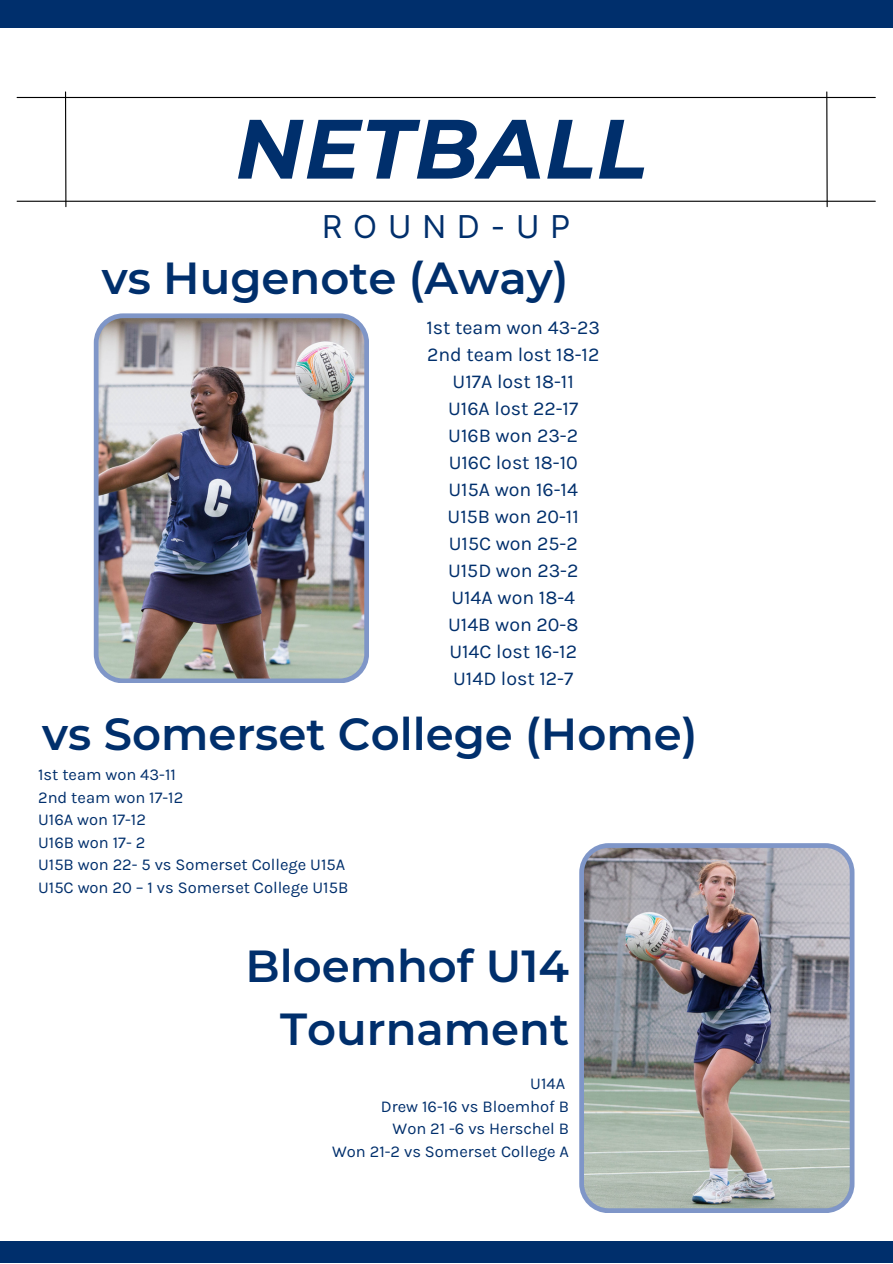
<style>
.page{position:relative;width:893px;height:1264px;background:#fff}
.page>*{position:absolute;margin:0;border:0;box-sizing:border-box;transform-origin:0 0}
.t1{font:italic 700 83.85px "Montserrat";letter-spacing:.01em;color:#002f6c}
.t2{font:600 45px/63px "Montserrat";color:#002f6c;text-align:right}
.t3{font:31.5px "Inter";letter-spacing:.35em;color:#002f6c}
.t4{font:19.65px "Karla";color:#002f6c}
.t5{font:16.5px "Karla";color:#002f6c}
</style>
<div class="page">
<hr style="left:17px;top:97px;width:858px;height:1px;background:#000">
<hr style="left:17px;top:201px;width:858px;height:1px;background:#000">
<div style="left:0;top:0;width:892px;height:28px;background:#002f6c"></div>
<div style="left:0;top:1241px;width:892px;height:21px;background:#002f6c"></div>
<hr style="left:65px;top:92px;width:1px;height:115px;background:#000">
<hr style="left:826px;top:92px;width:1px;height:115px;background:#000">
<img style="left:94px;top:313px;width:275px;height:370px">
<img style="left:579px;top:843px;width:275px;height:370px">
<p class="t1" style="left:235px;top:97px;width:413px">NETBALL</p>
<p class="t3" style="left:322px;top:207px;width:250px">ROUND-UP</p>
<p class="t2" style="left:102px;top:247px;width:468px">vs Hugenote (Away)</p>
<p class="t4" style="left:426px;top:315px;width:175px">1st team won 43-23</p>
<p class="t4" style="left:427px;top:342px;width:174px">2nd team lost 18-12</p>
<p class="t4" style="left:452px;top:369px;width:123px">U17A lost 18-11</p>
<p class="t4" style="left:448px;top:396px;width:132px">U16A lost 22-17</p>
<p class="t4" style="left:448px;top:423px;width:131px">U16B won 23-2</p>
<p class="t4" style="left:448px;top:450px;width:131px">U16C lost 18-10</p>
<p class="t4" style="left:448px;top:477px;width:131px">U15A won 16-14</p>
<p class="t4" style="left:447px;top:504px;width:133px">U15B won 20-11</p>
<p class="t4" style="left:448px;top:531px;width:130px">U15C won 25-2</p>
<p class="t4" style="left:448px;top:558px;width:132px">U15D won 23-2</p>
<p class="t4" style="left:451px;top:585px;width:125px">U14A won 18-4</p>
<p class="t4" style="left:448px;top:612px;width:132px">U14B won 20-8</p>
<p class="t4" style="left:449px;top:639px;width:129px">U14C lost 16-12</p>
<p class="t4" style="left:453px;top:666px;width:122px">U14D lost 12-7</p>
<p class="t2" style="left:42px;top:702px;width:656px">vs Somerset College (Home)</p>
<p class="t5" style="left:38px;top:765px;width:139px">1st team won 43-11</p>
<p class="t5" style="left:38px;top:787px;width:147px">2nd team won 17-12</p>
<p class="t5" style="left:38px;top:810px;width:109px">U16A won 17-12</p>
<p class="t5" style="left:38px;top:832px;width:109px">U16B won 17- 2</p>
<p class="t5" style="left:38px;top:855px;width:309px">U15B won 22- 5 vs Somerset College U15A</p>
<p class="t5" style="left:38px;top:877px;width:311px">U15C won 20 – 1 vs Somerset College U15B</p>
<p class="t2" style="left:245px;top:934px;width:325px">Bloemhof U14<br>Tournament</p>
<p class="t5" style="left:530px;top:1074px;width:36px">U14A</p>
<p class="t5" style="left:381px;top:1096px;width:190px">Drew 16-16 vs Bloemhof B</p>
<p class="t5" style="left:392px;top:1119px;width:178px">Won 21 -6 vs Herschel B</p>
<p class="t5" style="left:332px;top:1141px;width:238px">Won 21-2 vs Somerset College A</p>
</div>
